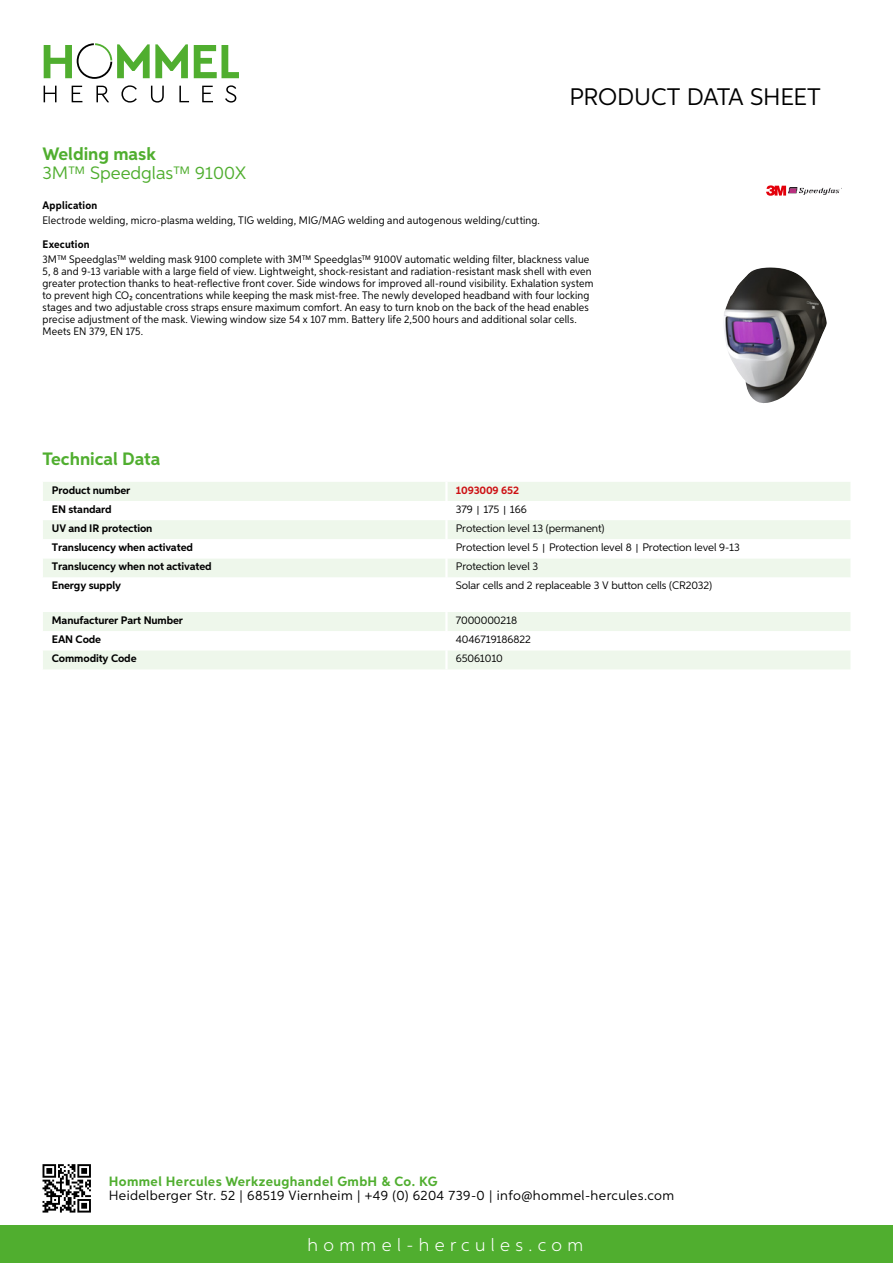
<style>
.page{position:relative;width:893px;height:1263px;background:#fff}
.page>*{position:absolute;margin:0;border:0;box-sizing:border-box;transform-origin:0 0}
.t1{font:24px "Aspira";letter-spacing:-.01em;color:#000}
.t2{font:700 18px "Aspira";color:#50ae2f}
.t3{font:300 18px "Aspira";letter-spacing:.3em;color:#fff}
.t4{font:18px "Aspira";color:#50ae2f}
.t5{font:13.5px "Aspira";letter-spacing:.03em;color:#000}
.t6{font:700 13.5px "Aspira";letter-spacing:.03em;color:#50ae2f}
.t7{font:10.95px/12px "Aspira Nar";letter-spacing:.015em;color:#000}
.t8{font:10.95px "Aspira";letter-spacing:-.01em;color:#000}
.t9{font:700 10.95px "Aspira";letter-spacing:-.01em;color:#000}
.t10{font:700 10.95px "Aspira Nar";letter-spacing:.015em;color:#000}
.t11{font:700 10.95px "Aspira";letter-spacing:-.01em;color:#cd1013}
.s1{font-family:"Wuerth Global";font-size:10.5px}
</style>
<div class="page">
<div style="left:0;top:1226px;width:893px;height:37px;background:#50ae2f"></div>
<svg style="left:43px;top:1164px;width:48px;height:48px"></svg>
<svg style="left:194px;top:45px;width:45px;height:33px"></svg>
<svg style="left:44px;top:43px;width:144px;height:36px"></svg>
<svg style="left:44px;top:86px;width:13px;height:16px"></svg>
<svg style="left:72px;top:86px;width:10px;height:16px"></svg>
<svg style="left:96px;top:86px;width:13px;height:16px"></svg>
<svg style="left:121px;top:85px;width:16px;height:18px"></svg>
<svg style="left:151px;top:86px;width:13px;height:17px"></svg>
<svg style="left:179px;top:86px;width:10px;height:16px"></svg>
<svg style="left:202px;top:86px;width:11px;height:16px"></svg>
<svg style="left:225px;top:85px;width:11px;height:18px"></svg>
<div style="left:43px;top:482px;width:807px;height:19px;background:#eef7eb"></div>
<svg style="left:43px;top:520px;width:807px;height:57px;fill:#eef7eb"></svg>
<hr style="left:445px;top:482px;width:3px;height:19px;background:#fff">
<hr style="left:445px;top:520px;width:3px;height:19px;background:#fff">
<hr style="left:445px;top:539px;width:3px;height:19px;background:#fff">
<hr style="left:445px;top:558px;width:3px;height:19px;background:#fff">
<svg style="left:43px;top:612px;width:807px;height:57px"></svg>
<hr style="left:445px;top:650px;width:3px;height:19px;background:#fff">
<img style="left:724px;top:267px;width:103px;height:136px">
<img style="left:789px;top:188px;width:53px;height:6px">
<svg style="left:766px;top:185px;width:20px;height:11px"></svg>
<h1 class="t1" style="left:569px;top:82px;width:253px">Product data sh eet</h1>
<h2 class="t2" style="left:43px;top:142px;width:115px">Welding mask</h2>
<h2 class="t4" style="left:43px;top:162px;width:205px">3M™ Speedglas™ 9100X</h2>
<p class="t10" style="left:43px;top:199px;width:56px">Application</p>
<p class="t7" style="left:43px;top:214px;width:499px">Electrode welding, micro-plasma welding, TIG welding, MIG/MAG welding and autogenous welding/cutting.</p>
<p class="t10" style="left:43px;top:237px;width:49px">Execution</p>
<p class="t7" style="left:43px;top:253px;width:552px">3M™ Speedglas™ welding mask 9100 complete with 3M™ Speedglas™ 9100V automatic welding filter, blackness value 5, 8 and 9-13 variable with a large field of view. Lightweight, shock-resistant and radiation-resistant mask shell with even greater protection thanks to heat-reflective front cover. Side windows for improved all-round visibility. Exhalation system to prevent high CO₂ concentrations while keeping the mask mist-free. The newly developed headband with four locking stages and two adjustable cross straps ensure maximum comfort. An easy to turn knob on the back of the head enables precise adjustment of the mask. Viewing window size 54 x 107 mm. Battery life 2,500 hours and additional solar cells.<br>Meets EN 379, EN 175.</p>
<h2 class="t2" style="left:43px;top:448px;width:120px">Technical Data</h2>
<p class="t9" style="left:52px;top:483px;width:80px">Product number</p>
<p class="t11" style="left:456px;top:483px;width:65px">1093009 652</p>
<p class="t9" style="left:52px;top:502px;width:61px">EN standard</p>
<p class="t8" style="left:456px;top:502px;width:72px">379 <span class="s1">|</span> 175 <span class="s1">|</span> 166</p>
<p class="t9" style="left:52px;top:521px;width:102px">UV and IR protection</p>
<p class="t8" style="left:456px;top:522px;width:150px">Protection level 13 (permanent)</p>
<p class="t9" style="left:52px;top:541px;width:143px">Translucency when activated</p>
<p class="t8" style="left:456px;top:541px;width:285px">Protection level 5 <span class="s1">|</span> Protection level 8 <span class="s1">|</span> Protection level 9-13</p>
<p class="t9" style="left:52px;top:560px;width:161px">Translucency when not activated</p>
<p class="t8" style="left:456px;top:560px;width:84px">Protection level 3</p>
<p class="t9" style="left:52px;top:579px;width:71px">Energy supply</p>
<p class="t8" style="left:456px;top:579px;width:258px">Solar cells and 2 replaceable 3 V button cells (CR2032)</p>
<p class="t9" style="left:52px;top:613px;width:133px">Manufacturer Part Number</p>
<p class="t8" style="left:456px;top:613px;width:63px">7000000218</p>
<p class="t9" style="left:52px;top:633px;width:51px">EAN Code</p>
<p class="t8" style="left:456px;top:633px;width:76px">4046719186822</p>
<p class="t9" style="left:52px;top:652px;width:86px">Commodity Code</p>
<p class="t8" style="left:456px;top:652px;width:49px">65061010</p>
<p class="t6" style="left:109px;top:1172px;width:330px">Hommel Hercules Werkzeughandel GmbH &amp; Co. KG</p>
<p class="t5" style="left:109px;top:1187px;width:567px">Heidelberger Str. 52 | 68519 Viernheim | +49 (0) 6204 739-0 | info@hommel-hercules.com</p>
<h2 class="t3" style="left:307px;top:1234px;width:277px">hommel-hercules.com</h2>
</div>
